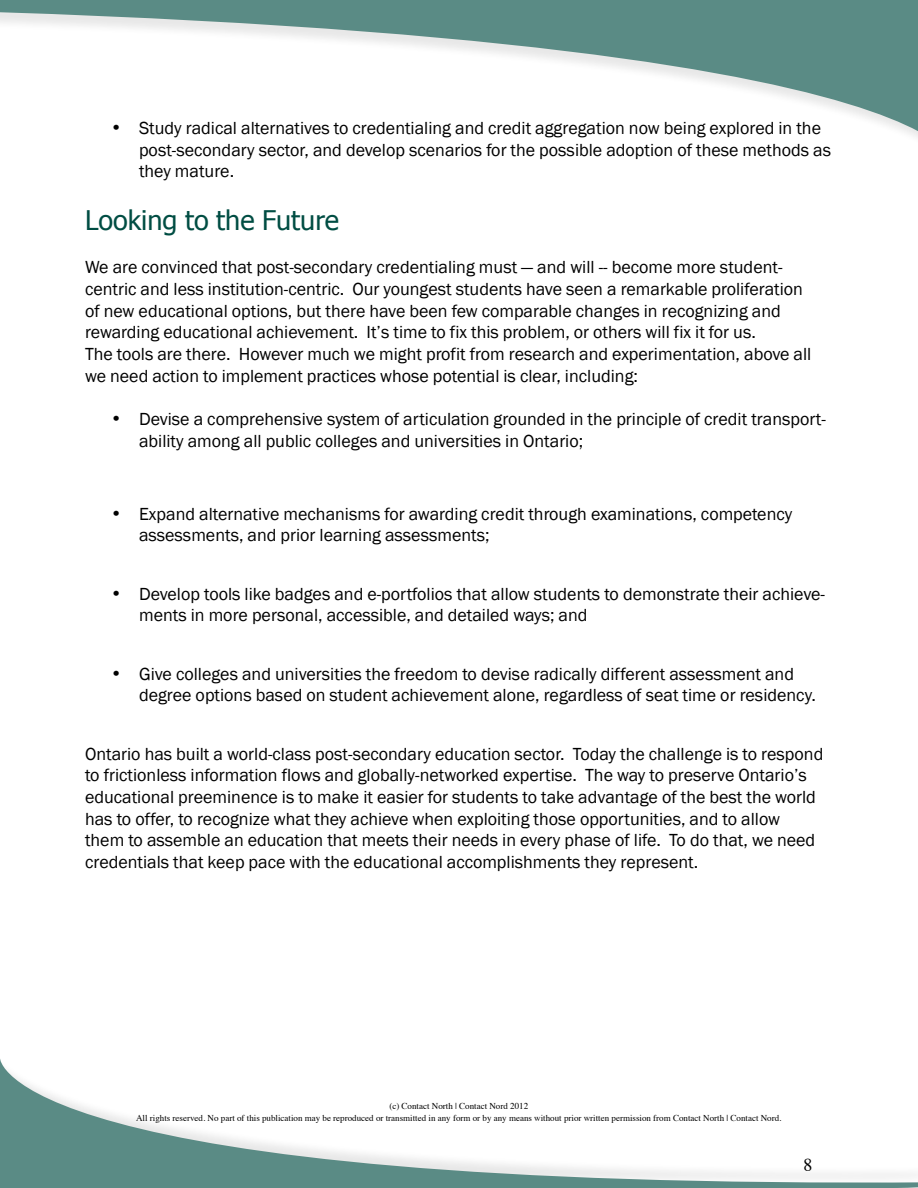
<style>
.page{position:relative;width:918px;height:1188px;background:#fff}
.page>*{position:absolute;margin:0;border:0;box-sizing:border-box;transform-origin:0 0}
.t1{font:27px "Tahoma";color:#004d43}
.t2{font:18px/21.8px "Franklin Gothic";color:#000}
.t3{font:18px "Times";color:#000}
.t4{font:9px/12px "Times";color:#000;text-align:center}
</style>
<div class="page">
<svg style="left:0;top:0;width:918px;height:137px"></svg>
<svg style="left:0;top:1059px;width:918px;height:129px"></svg>
<p class="t2" style="left:139px;top:118px;width:694px;text-indent:-27px">• Study radical alternatives to credentialing and credit aggregation now being explored in the post-secondary sector, and develop scenarios for the possible adoption of these methods as they mature.</p>
<h1 class="t1" style="left:85px;top:203px;width:256px">Looking to the Future</h1>
<p class="t2" style="left:85px;top:257px;width:728px">We are convinced that post-secondary credentialing must — and will -- become more student&shy;centric and less institution-centric. Our youngest students have seen a remarkable proliferation of new educational options, but there have been few comparable changes in recognizing and rewarding educational achievement. It’s time to fix this problem, or others will fix it for us.<br>The tools are there. However much we might profit from research and experimentation, above all we need action to implement practices whose potential is clear, including:</p>
<p class="t2" style="left:139px;top:409px;width:688px;text-indent:-27px">• Devise a comprehensive system of articulation grounded in the principle of credit transport&shy;ability among all public colleges and universities in Ontario;</p>
<p class="t2" style="left:139px;top:503px;width:655px;text-indent:-27px">• Expand alternative mechanisms for awarding credit through examinations, competency assessments, and prior learning assessments;</p>
<p class="t2" style="left:139px;top:583px;width:688px;text-indent:-27px">• Develop tools like badges and e-portfolios that allow students to demonstrate their achieve&shy;ments in more personal, accessible, and detailed ways; and</p>
<p class="t2" style="left:139px;top:663px;width:678px;text-indent:-27px">• Give colleges and universities the freedom to devise radically different assessment and degree options based on student achievement alone, regardless of seat time or residency.</p>
<p class="t2" style="left:85px;top:743px;width:740px">Ontario has built a world-class post-secondary education sector. Today the challenge is to respond to frictionless information flows and globally-networked expertise. The way to preserve Ontario’s educational preeminence is to make it easier for students to take advantage of the best the world has to offer, to recognize what they achieve when exploiting those opportunities, and to allow them to assemble an education that meets their needs in every phase of life. To do that, we need credentials that keep pace with the educational accomplishments they represent.</p>
<p class="t4" style="left:136px;top:1099px;width:647px">(c) Contact North | Contact Nord 2012<br>All rights reserved. No part of this publication may be reproduced or transmitted in any form or by any means without prior written permission from Contact North | Contact Nord.</p>
<p class="t3" style="left:803px;top:1148px;width:10px">8</p>
</div>
